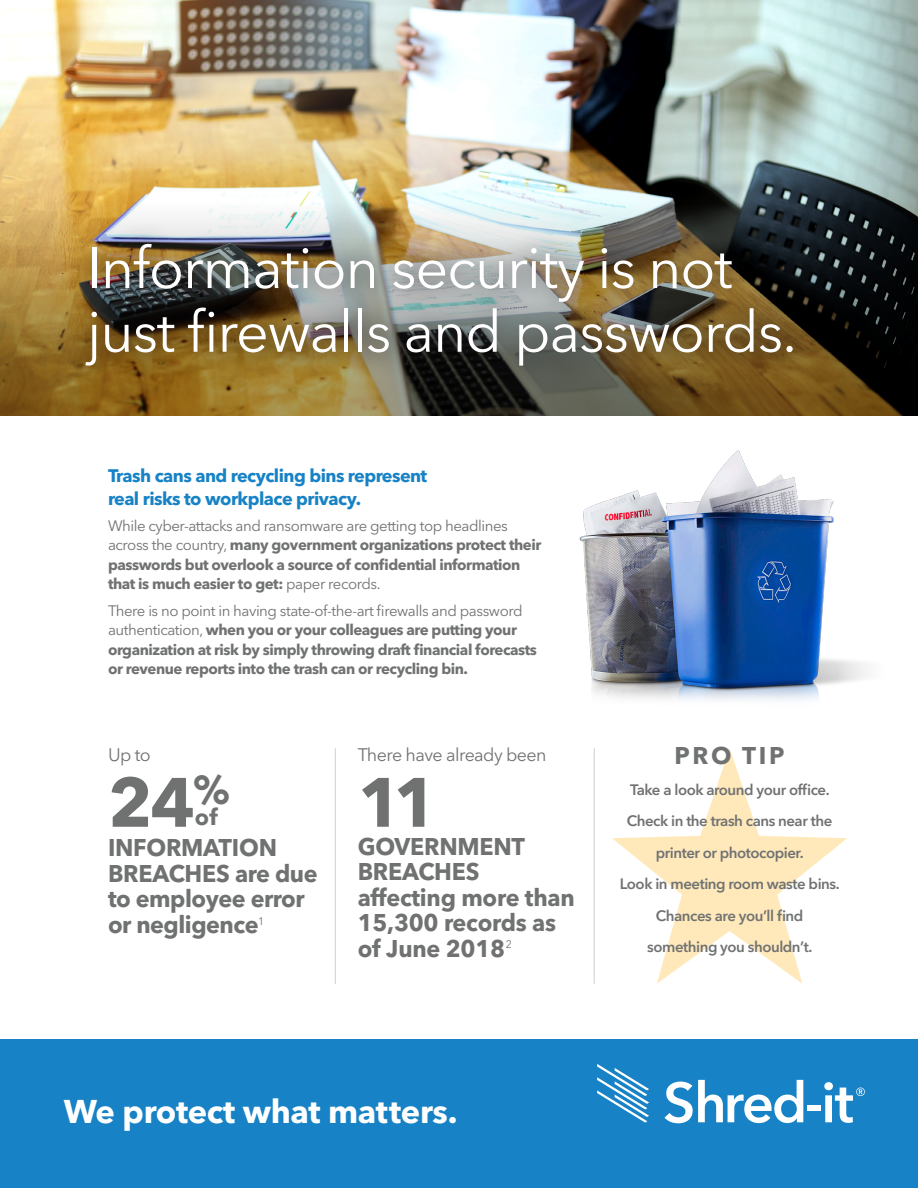
<style>
.page{position:relative;width:918px;height:1188px;background:#fff}
.page>*{position:absolute;margin:0;border:0;box-sizing:border-box;transform-origin:0 0}
.t1{font:700 69px "Avenir Next LT Pro";color:#707271}
.t2{font:57.6px/63.8px "Avenir Next LT Pro";letter-spacing:-.02em;color:#fff}
.t3{font:700 32.7px "Avenir Next LT Pro";letter-spacing:-.01em;color:#fff}
.t4{font:700 24px/25.5px "Avenir Next LT Pro";letter-spacing:-.01em;color:#707271}
.t5{font:700 22.65px "Avenir Next LT Pro";color:#707271}
.t6{font:700 18px/22.5px "Avenir Next LT Pro";letter-spacing:-.03em;color:#1782c5}
.t7{font:18px "Avenir Next LT Pro";letter-spacing:-.03em;color:#707271}
.t8{font:700 15px/19.5px "Avenir Next LT Pro";letter-spacing:-.03em;color:#707271}
.t9{font:600 15px/31.5px "Avenir Next LT Pro";letter-spacing:-.03em;color:#707271;text-align:center}
.s1{font-weight:400}
</style>
<div class="page">
<img style="left:0;top:0;width:918px;height:201px">
<svg style="left:0;top:201px;width:918px;height:214px;background:#6f6141"></svg>
<div style="left:63px;top:219px;width:753px;height:170px;background:#231f20;opacity:.97"></div>
<div style="left:0;top:1040px;width:918px;height:148px;background:#1782c5"></div>
<svg style="left:597px;top:1064px;width:52px;height:59px"></svg>
<svg style="left:665px;top:1080px;width:138px;height:43px"></svg>
<div style="left:808px;top:1106px;width:13px;height:5px;background:#fff"></div>
<svg style="left:824px;top:1082px;width:41px;height:41px"></svg>
<img style="left:579px;top:450px;width:288px;height:251px">
<hr style="left:335px;top:748px;width:1px;height:236px;background:#707271">
<hr style="left:594px;top:748px;width:1px;height:236px;background:#707271">
<svg style="left:612px;top:748px;width:235px;height:236px"></svg>
<p class="t2" style="left:87px;top:236px;width:712px">Information security is not just firewalls and passwords.</p>
<p class="t6" style="left:108px;top:465px;width:321px">Trash cans and recycling bins represent real risks to workplace privacy.</p>
<p class="t8" style="left:108px;top:516px;width:435px"><span class="s1">While cyber-attacks and ransomware are getting top headlines across the country,</span> many government organizations protect their passwords but overlook a source of confidential information that is much easier to get: <span class="s1">paper records.</span></p>
<p class="t8" style="left:108px;top:601px;width:431px"><span class="s1">There is no point in having state-of-the-art firewalls and password authentication,</span> when you or your colleagues are putting your organization at risk by simply throwing draft financial forecasts or revenue reports into the trash can or recycling bin.</p>
<p class="t7" style="left:108px;top:744px;width:44px">Up to</p>
<p class="t1" style="left:108px;top:760px;width:123px">24<sup>%</sup></p>
<p class="t5" style="left:195px;top:803px;width:24px">of</p>
<p class="t4" style="left:108px;top:835px;width:211px">INFORMATION<br>BREACHES are due to employee error or negligence<sup>1</sup></p>
<p class="t7" style="left:358px;top:744px;width:190px">There have already been</p>
<p class="t1" style="left:358px;top:760px;width:82px">11</p>
<p class="t4" style="left:358px;top:833px;width:219px">GOVERNMENT<br>BREACHES affecting more than<br>15,300 records as of June 2018<sup>2</sup></p>
<p class="t4" style="left:675px;top:743px;width:111px">PRO TIP</p>
<p class="t9" style="left:620px;top:774px;width:221px">Take a look around your office.<br>Check in the trash cans near the printer or photocopier.<br>Look in meeting room waste bins.<br>Chances are you’ll find something you shouldn’t.</p>
<p class="t3" style="left:64px;top:1092px;width:395px">We protect what matters.</p>
</div>
